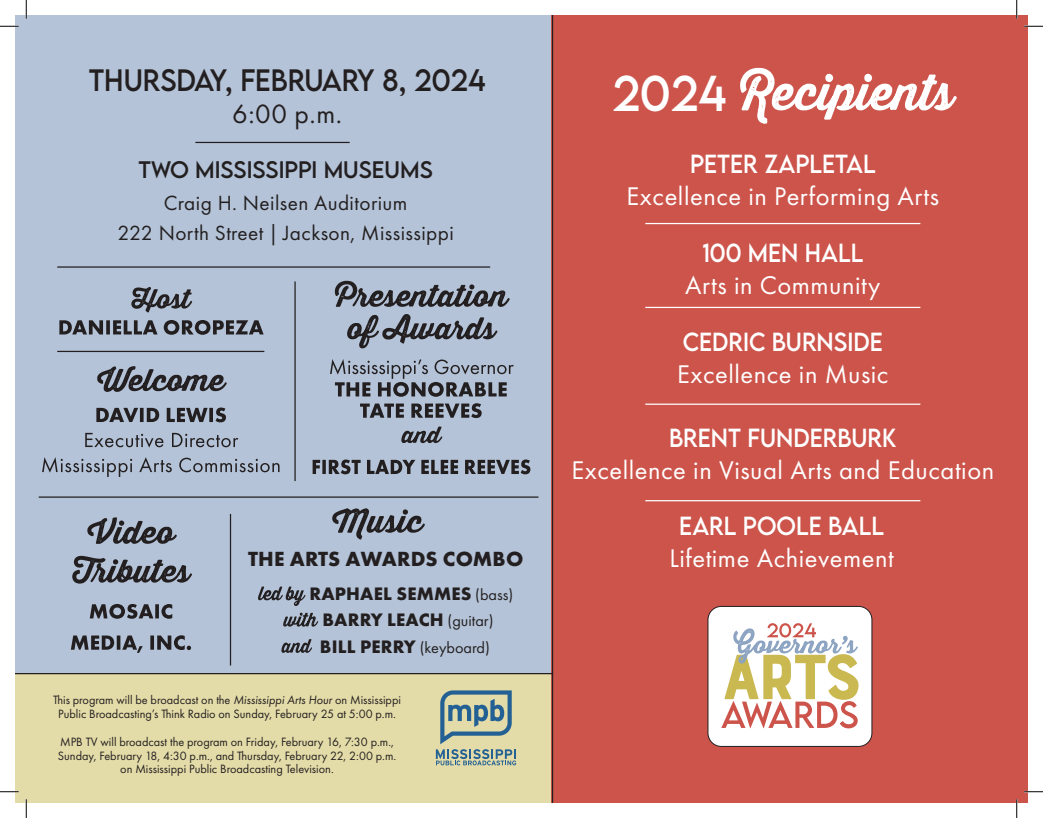
<style>
.page{position:relative;width:1043px;height:818px;background:#fff}
.page>*{position:absolute;margin:0;border:0;box-sizing:border-box;transform-origin:0 0}
.t1{font:44.62px "LEMONMILK";color:#fff;scale:.94 1}
.t2{font:27.5px "LEMONMILK";color:#231f20;scale:.96 1}
.t3{font:27.5px "Futura PT";color:#231f20}
.t4{font:26.5px "Futura PT";letter-spacing:.02em;color:#fff}
.t5{font:23.25px "LEMONMILK";color:#fff;scale:.94 1}
.t6{font:21.25px "Futura PT";letter-spacing:.02em;color:#231f20}
.t7{font:21.25px "LEMONMILK";color:#231f20}
.t8{font:700 21.25px "Futura PT";letter-spacing:.01em;color:#231f20}
.t9{font:700 18.75px "Futura PT";letter-spacing:.01em;color:#231f20}
.t10{font:16.25px "Futura PT";color:#231f20}
.t11{font:12.5px "Futura PT";color:#231f20}
.s1{font-weight:400;font-size:16.25px}
.s2{font-weight:700;font-size:18.75px}
.s3{font-style:italic}
</style>
<div class="page">
<div style="left:15px;top:15px;width:592px;height:659px;background:#b4c3d7"></div>
<div style="left:15px;top:674px;width:592px;height:128px;background:#e4dca8"></div>
<div style="left:552px;top:15px;width:476px;height:787px;background:#cc544b"></div>
<svg style="left:258px;top:586px;width:47px;height:20px"></svg>
<svg style="left:283px;top:612px;width:35px;height:14px"></svg>
<svg style="left:281px;top:639px;width:31px;height:14px"></svg>
<svg style="left:740px;top:68px;width:216px;height:56px"></svg>
<hr style="left:645px;top:223px;width:275px;height:1px;background:#fff">
<hr style="left:645px;top:307px;width:275px;height:1px;background:#fff">
<hr style="left:645px;top:403px;width:275px;height:2px;background:#fff">
<hr style="left:645px;top:500px;width:275px;height:1px;background:#fff">
<div style="left:708px;top:606px;width:164px;height:140px;background:#fff;border-radius:13px"></div>
<div style="left:707px;top:606px;width:165px;height:140px;border:1px solid #231f20;border-radius:13px"></div>
<svg style="left:721px;top:623px;width:137px;height:105px"></svg>
<hr style="left:552px;top:15px;width:1px;height:787px;background:#231f20">
<hr style="left:15px;top:673px;width:538px;height:1px;background:#231f20">
<svg style="left:42px;top:457px;width:237px;height:20px"></svg>
<svg style="left:85px;top:433px;width:153px;height:14px"></svg>
<svg style="left:96px;top:407px;width:130px;height:15px"></svg>
<svg style="left:97px;top:366px;width:130px;height:26px"></svg>
<svg style="left:59px;top:320px;width:205px;height:15px"></svg>
<svg style="left:131px;top:287px;width:61px;height:25px"></svg>
<svg style="left:312px;top:459px;width:218px;height:15px"></svg>
<svg style="left:401px;top:426px;width:41px;height:17px"></svg>
<svg style="left:360px;top:403px;width:121px;height:15px"></svg>
<svg style="left:330px;top:359px;width:184px;height:38px"></svg>
<svg style="left:347px;top:314px;width:150px;height:34px"></svg>
<svg style="left:335px;top:281px;width:174px;height:26px"></svg>
<svg style="left:332px;top:508px;width:93px;height:31px"></svg>
<svg style="left:71px;top:635px;width:120px;height:17px"></svg>
<svg style="left:90px;top:604px;width:82px;height:14px"></svg>
<svg style="left:72px;top:555px;width:120px;height:28px"></svg>
<svg style="left:87px;top:517px;width:90px;height:27px"></svg>
<hr style="left:195px;top:142px;width:155px;height:1px;background:#231f20">
<hr style="left:57px;top:266px;width:433px;height:2px;background:#231f20">
<hr style="left:294px;top:281px;width:2px;height:200px;background:#231f20">
<hr style="left:39px;top:496px;width:499px;height:1px;background:#231f20">
<hr style="left:230px;top:514px;width:1px;height:151px;background:#231f20">
<hr style="left:57px;top:351px;width:207px;height:1px;background:#231f20">
<svg style="left:436px;top:690px;width:80px;height:75px"></svg>
<svg style="left:0;top:25px;width:19px;height:2px"></svg>
<svg style="left:1024px;top:25px;width:18px;height:2px"></svg>
<svg style="left:0;top:791px;width:19px;height:1px"></svg>
<svg style="left:1024px;top:791px;width:18px;height:1px"></svg>
<svg style="left:25px;top:0;width:2px;height:19px"></svg>
<svg style="left:25px;top:799px;width:2px;height:19px"></svg>
<svg style="left:1016px;top:0;width:1px;height:19px"></svg>
<svg style="left:1015px;top:799px;width:2px;height:19px"></svg>
<p class="t2" style="left:89px;top:62px;width:415px">THURSDAY, FEBRUARY 8, 2024</p>
<p class="t3" style="left:232px;top:98px;width:111px">6:00 p.m.</p>
<p class="t7" style="left:138px;top:155px;width:296px">TWO MISSISSIPPI MUSEUMS</p>
<p class="t6" style="left:164px;top:190px;width:245px">Craig H. Neilsen Auditorium</p>
<p class="t6" style="left:117px;top:220px;width:338px">222 North Street | Jackson, Mississippi</p>
<p class="t8" style="left:248px;top:545px;width:277px">THE ARTS AWARDS COMBO</p>
<p class="t9" style="left:309px;top:581px;width:205px">RAPHAEL SEMMES <span class="s1">(bass)</span></p>
<p class="t9" style="left:322px;top:608px;width:172px">BARRY LEACH <span class="s1">(guitar)</span></p>
<p class="t10" style="left:320px;top:637px;width:171px"><span class="s2">BILL PERRY</span> (keyboard)</p>
<p class="t11" style="left:53px;top:692px;width:349px">This program will be broadcast on the <span class="s3">Mississippi Arts Hour</span> on Mississippi</p>
<p class="t11" style="left:58px;top:706px;width:339px">Public Broadcasting’s Think Radio on Sunday, February 25 at 5:00 p.m.</p>
<p class="t11" style="left:60px;top:734px;width:335px">MPB TV will broadcast the program on Friday, February 16, 7:30 p.m.,</p>
<p class="t11" style="left:58px;top:747px;width:340px">Sunday, February 18, 4:30 p.m., and Thursday, February 22, 2:00 p.m.</p>
<p class="t11" style="left:120px;top:761px;width:215px">on Mississippi Public Broadcasting Television.</p>
<p class="t1" style="left:612px;top:64px;width:123px">2024</p>
<p class="t5" style="left:690px;top:149px;width:199px">PETER ZAPLETAL</p>
<p class="t4" style="left:626px;top:181px;width:314px">Excellence in Performing Arts</p>
<p class="t5" style="left:702px;top:237px;width:173px">100 MEN HALL</p>
<p class="t4" style="left:685px;top:269px;width:197px">Arts in Community</p>
<p class="t5" style="left:682px;top:326px;width:34px">CEDR</p>
<p class="t5" style="left:743px;top:326px;width:47px">IC BUR</p>
<p class="t5" style="left:816px;top:326px;width:55px">NSIDE</p>
<p class="t4" style="left:677px;top:358px;width:213px">Excellence in Music</p>
<p class="t5" style="left:669px;top:422px;width:149px">BRENT FUNDERBUR</p>
<p class="t5" style="left:882px;top:422px;width:17px">K</p>
<p class="t4" style="left:571px;top:454px;width:424px">Excellence in Visual Arts and Education</p>
<p class="t5" style="left:679px;top:510px;width:17px">EAR</p>
<p class="t5" style="left:724px;top:510px;width:172px">L POOLE BALL</p>
<p class="t4" style="left:669px;top:542px;width:226px">Lifetime Achievement</p>
</div>
